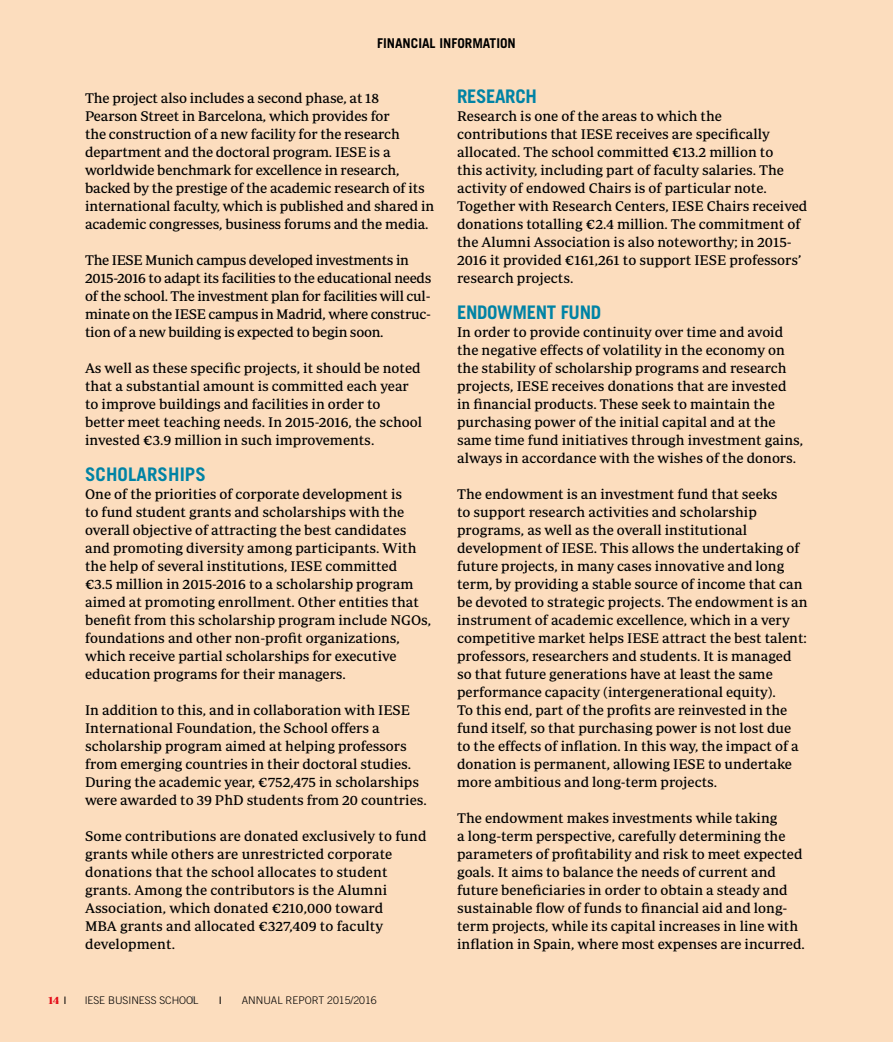
<style>
.page{position:relative;width:893px;height:1042px;background:#fcddbe}
.page>*{position:absolute;margin:0;border:0;box-sizing:border-box;transform-origin:0 0}
.t1{font:700 18.75px "Trade Gothic";letter-spacing:-.02em;color:#0083a5}
.t2{font:700 18.75px "Trade Gothic";letter-spacing:.005em;color:#0083a5}
.t3{font:14.25px/18px "Periodico Text";color:#000}
.t4{font:14.25px/18px "Periodico Text";letter-spacing:-.02em;color:#000}
.t5{font:700 13.5px "Trade Gothic";color:#000}
.t6{font:700 11.25px "Periodico Display";color:#e30613}
.t7{font:300 10.5px "Trade Gothic";color:#000}
</style>
<div class="page">
<p class="t5" style="left:377px;top:34px;width:140px">FINANCIAL INFORMATION</p>
<p class="t3" style="left:85px;top:89px;width:351px">The project also includes a second phase, at 18<br>Pearson Street in Barcelona, which provides for<br>the construction of a new facility for the research department and the doctoral program. IESE is a worldwide benchmark for excellence in research, backed by the prestige of the academic research of its international faculty, which is published and shared in academic congresses, business forums and the media.</p>
<p class="t4" style="left:85px;top:251px;width:348px">The IESE Munich campus developed investments in 2015-2016 to adapt its facilities to the educational needs of the school. The investment plan for facilities will cul&shy;minate on the IESE campus in Madrid, where construc&shy;tion of a new building is expected to begin soon.</p>
<p class="t3" style="left:85px;top:359px;width:339px">As well as these specific projects, it should be noted that a substantial amount is committed each year to improve buildings and facilities in order to better meet teaching needs. In 2015-2016, the school invested €3.9 million in such improvements.</p>
<h1 class="t2" style="left:85px;top:463px;width:122px">SCHOLARSHIPS</h1>
<p class="t3" style="left:85px;top:485px;width:348px">One of the priorities of corporate development is<br>to fund student grants and scholarships with the overall objective of attracting the best candidates and promoting diversity among participants. With the help of several institutions, IESE committed<br>€3.5 million in 2015-2016 to a scholarship program aimed at promoting enrollment. Other entities that benefit from this scholarship program include NGOs, foundations and other non-profit organizations, which receive partial scholarships for executive education programs for their managers.</p>
<p class="t3" style="left:85px;top:701px;width:343px">In addition to this, and in collaboration with IESE International Foundation, the School offers a scholarship program aimed at helping professors from emerging countries in their doctoral studies.<br>During the academic year, €752,475 in scholarships were awarded to 39 PhD students from 20 countries.</p>
<p class="t3" style="left:85px;top:827px;width:343px">Some contributions are donated exclusively to fund grants while others are unrestricted corporate donations that the school allocates to student grants. Among the contributors is the Alumni Association, which donated €210,000 toward<br>MBA grants and allocated €327,409 to faculty development.</p>
<p class="t6" style="left:48px;top:993px;width:13px">14</p>
<p class="t7" style="left:85px;top:994px;width:115px">IESE BUSINESS SCHOOL</p>
<p class="t7" style="left:242px;top:994px;width:136px">ANNUAL REPORT 2015/2016</p>
<h1 class="t1" style="left:457px;top:85px;width:81px">RESEARCH</h1>
<p class="t3" style="left:457px;top:107px;width:352px">Research is one of the areas to which the contributions that IESE receives are specifically allocated. The school committed €13.2 million to<br>this activity, including part of faculty salaries. The activity of endowed Chairs is of particular note.<br>Together with Research Centers, IESE Chairs received donations totalling €2.4 million. The commitment of the Alumni Association is also noteworthy; in 2015- 2016 it provided €161,261 to support IESE professors’ research projects.</p>
<h1 class="t1" style="left:457px;top:301px;width:146px">ENDOWMENT FUND</h1>
<p class="t3" style="left:457px;top:323px;width:348px">In order to provide continuity over time and avoid the negative effects of volatility in the economy on the stability of scholarship programs and research projects, IESE receives donations that are invested in financial products. These seek to maintain the purchasing power of the initial capital and at the same time fund initiatives through investment gains, always in accordance with the wishes of the donors.</p>
<p class="t3" style="left:457px;top:485px;width:352px">The endowment is an investment fund that seeks<br>to support research activities and scholarship programs, as well as the overall institutional development of IESE. This allows the undertaking of future projects, in many cases innovative and long term, by providing a stable source of income that can be devoted to strategic projects. The endowment is an instrument of academic excellence, which in a very competitive market helps IESE attract the best talent: professors, researchers and students. It is managed so that future generations have at least the same performance capacity (intergenerational equity).<br>To this end, part of the profits are reinvested in the fund itself, so that purchasing power is not lost due to the effects of inflation. In this way, the impact of a donation is permanent, allowing IESE to undertake more ambitious and long-term projects.</p>
<p class="t3" style="left:457px;top:809px;width:349px">The endowment makes investments while taking<br>a long-term perspective, carefully determining the parameters of profitability and risk to meet expected goals. It aims to balance the needs of current and future beneficiaries in order to obtain a steady and sustainable flow of funds to financial aid and long&shy;term projects, while its capital increases in line with inflation in Spain, where most expenses are incurred.</p>
</div>
